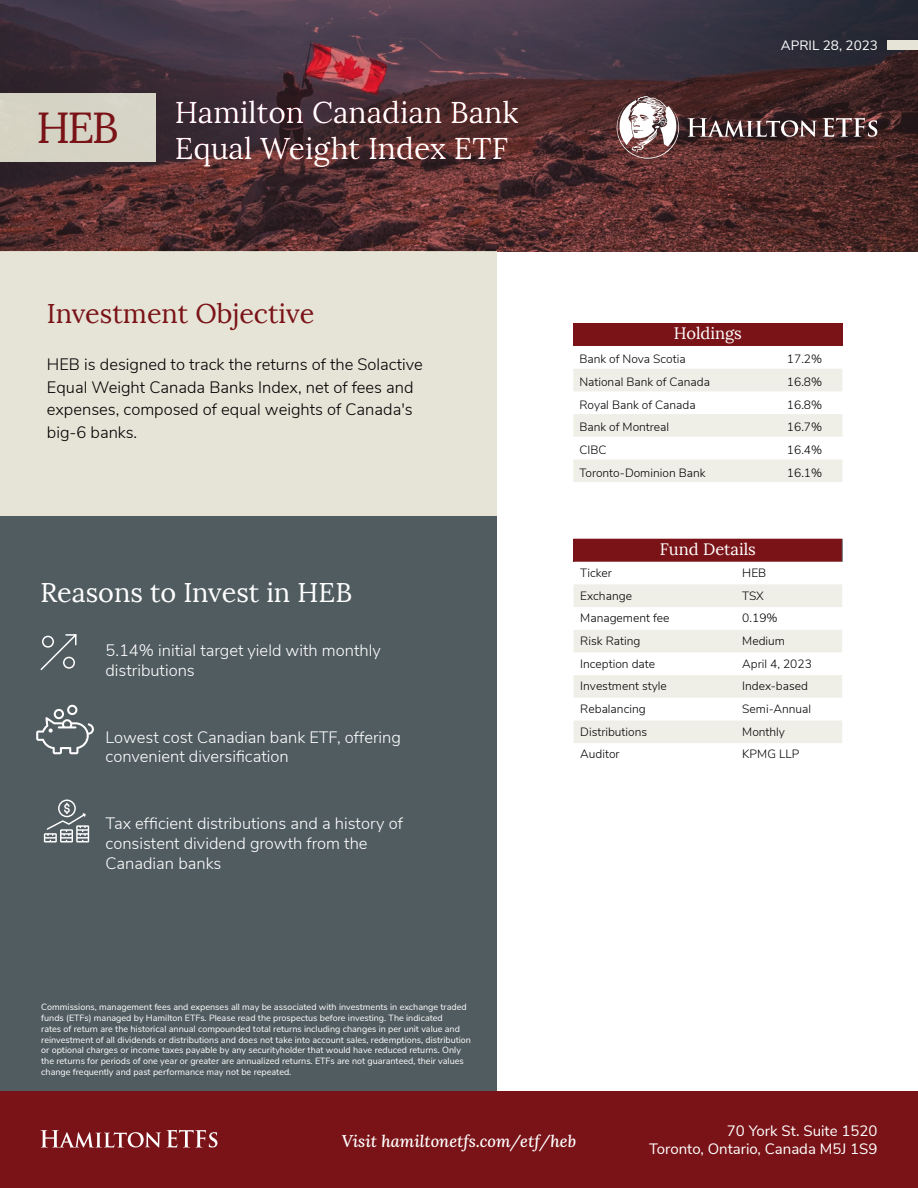
<style>
.page{position:relative;width:918px;height:1188px;background:#fff}
.page>*{position:absolute;margin:0;border:0;box-sizing:border-box;transform-origin:0 0}
.t1{font:43.35px "Lora";color:#7a1317}
.t2{font:30px/36px "Lora";color:#fff}
.t3{font:27px "Lora";color:#fff}
.t4{font:27px "Lora";color:#7a1317}
.t5{font:300 16.5px/19.8px "Nunito Sans";color:#fff}
.t6{font:300 16.5px/22.5px "Nunito Sans";color:#000}
.t7{font:italic 500 16.5px "Lora";color:#fff}
.t8{font:16.5px "Lora";color:#fff}
.t9{font:15px/18px "Nunito Sans";color:#fff;text-align:right}
.t10{font:13.5px "Nunito Sans";color:#fff}
.t11{font:300 12px "Nunito Sans";color:#000}
.t12{font:9px/10.8px "Nunito Sans";color:#fff}
</style>
<div class="page">
<div style="left:0;top:251px;width:496px;height:392px;background:#e6e3d7"></div>
<div style="left:0;top:516px;width:496px;height:576px;background:#515c60"></div>
<div style="left:0;top:1092px;width:918px;height:96px;background:#7a1317"></div>
<svg style="left:41px;top:1130px;width:176px;height:18px"></svg>
<svg style="left:44px;top:800px;width:45px;height:43px"></svg>
<div style="left:573px;top:324px;width:269px;height:22px;background:#7a1317"></div>
<svg style="left:573px;top:369px;width:269px;height:113px"></svg>
<div style="left:574px;top:539px;width:268px;height:23px;background:#7a1317"></div>
<svg style="left:574px;top:584px;width:268px;height:159px"></svg>
<svg style="left:842px;top:539px;width:1px;height:23px"></svg>
<svg style="left:573px;top:539px;width:1px;height:23px"></svg>
<svg style="left:40px;top:634px;width:37px;height:36px"></svg>
<svg style="left:36px;top:705px;width:58px;height:49px"></svg>
<img style="left:0;top:0;width:918px;height:251px">
<div style="left:887px;top:40px;width:31px;height:10px;background:#e6e3d7"></div>
<svg style="left:687px;top:118px;width:130px;height:19px"></svg>
<svg style="left:823px;top:118px;width:54px;height:19px"></svg>
<svg style="left:617px;top:96px;width:62px;height:63px"></svg>
<h1 class="t1" style="left:36px;top:102px;width:84px">HEB</h1>
<h2 class="t2" style="left:175px;top:95px;width:345px">Hamilton Canadian Bank<br>Equal Weight Index ETF</h2>
<h3 class="t4" style="left:47px;top:297px;width:269px">Investment Objective</h3>
<h3 class="t6" style="left:47px;top:352px;width:377px">HEB is designed to track the returns of the Solactive Equal Weight Canada Banks Index, net of fees and expenses, composed of equal weights of Canada's big-6 banks.</h3>
<h3 class="t3" style="left:40px;top:576px;width:313px">Reasons to Invest in HEB</h3>
<h3 class="t5" style="left:106px;top:639px;width:277px">5.14% initial target yield with monthly distributions</h3>
<h3 class="t5" style="left:106px;top:726px;width:297px">Lowest cost Canadian bank ETF, offering convenient diversification</h3>
<h3 class="t5" style="left:106px;top:812px;width:299px">Tax efficient distributions and a history of consistent dividend growth from the<br>Canadian banks</h3>
<p class="t12" style="left:41px;top:1001px;width:431px">Commissions, management fees and expenses all may be associated with investments in exchange traded funds (ETFs) managed by Hamilton ETFs. Please read the prospectus before investing. The indicated<br>rates of return are the historical annual compounded total returns including changes in per unit value and reinvestment of all dividends or distributions and does not take into account sales, redemptions, distribution or optional charges or income taxes payable by any securityholder that would have reduced returns. Only the returns for periods of one year or greater are annualized returns. ETFs are not guaranteed, their values change frequently and past performance may not be repeated.</p>
<h3 class="t10" style="left:781px;top:36px;width:99px">APRIL 28, 2023</h3>
<h3 class="t8" style="left:674px;top:323px;width:69px">Holdings</h3>
<h3 class="t11" style="left:579px;top:351px;width:108px">Bank of Nova Scotia</h3>
<h3 class="t11" style="left:787px;top:351px;width:37px">17.2%</h3>
<h3 class="t11" style="left:579px;top:373px;width:132px">National Bank of Canada</h3>
<h3 class="t11" style="left:787px;top:373px;width:37px">16.8%</h3>
<h3 class="t11" style="left:579px;top:396px;width:118px">Royal Bank of Canada</h3>
<h3 class="t11" style="left:787px;top:396px;width:37px">16.8%</h3>
<h3 class="t11" style="left:579px;top:419px;width:91px">Bank of Montreal</h3>
<h3 class="t11" style="left:787px;top:419px;width:37px">16.7%</h3>
<h3 class="t11" style="left:579px;top:441px;width:29px">CIBC</h3>
<h3 class="t11" style="left:787px;top:441px;width:37px">16.4%</h3>
<h3 class="t11" style="left:579px;top:464px;width:128px">Toronto-Dominion Bank</h3>
<h3 class="t11" style="left:787px;top:464px;width:37px">16.1%</h3>
<h3 class="t8" style="left:660px;top:539px;width:97px">Fund Details</h3>
<h3 class="t11" style="left:580px;top:564px;width:33px">Ticker</h3>
<h3 class="t11" style="left:742px;top:564px;width:26px">HEB</h3>
<h3 class="t11" style="left:580px;top:587px;width:53px">Exchange</h3>
<h3 class="t11" style="left:742px;top:587px;width:23px">TSX</h3>
<h3 class="t11" style="left:580px;top:609px;width:91px">Management fee</h3>
<h3 class="t11" style="left:742px;top:609px;width:37px">0.19%</h3>
<h3 class="t11" style="left:580px;top:632px;width:62px">Risk Rating</h3>
<h3 class="t11" style="left:742px;top:632px;width:44px">Medium</h3>
<h3 class="t11" style="left:580px;top:655px;width:76px">Inception date</h3>
<h3 class="t11" style="left:742px;top:655px;width:71px">April 4, 2023</h3>
<h3 class="t11" style="left:580px;top:677px;width:88px">Investment style</h3>
<h3 class="t11" style="left:742px;top:677px;width:67px">Index-based</h3>
<h3 class="t11" style="left:580px;top:700px;width:67px">Rebalancing</h3>
<h3 class="t11" style="left:742px;top:700px;width:70px">Semi-Annual</h3>
<h3 class="t11" style="left:580px;top:723px;width:68px">Distributions</h3>
<h3 class="t11" style="left:742px;top:723px;width:44px">Monthly</h3>
<h3 class="t11" style="left:580px;top:746px;width:41px">Auditor</h3>
<h3 class="t11" style="left:742px;top:746px;width:59px">KPMG LLP</h3>
<h3 class="t7" style="left:342px;top:1130px;width:236px">Visit hamiltonetfs.com/etf/heb</h3>
<h3 class="t9" style="left:649px;top:1120px;width:230px">70 York St. Suite 1520<br>Toronto, Ontario, Canada M5J 1S9</h3>
</div>
